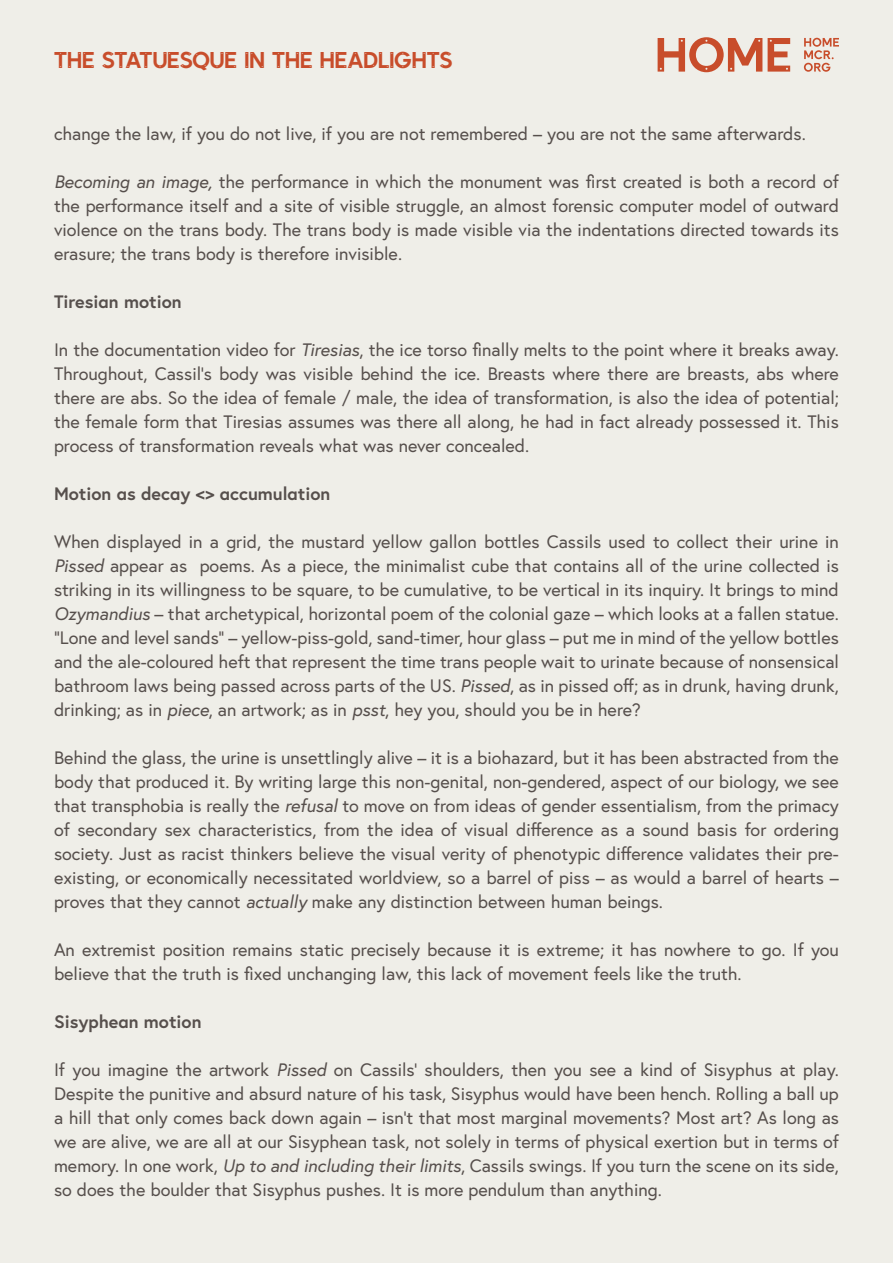
<style>
.page{position:relative;width:893px;height:1263px;background:#efeee8}
.page>*{position:absolute;margin:0;border:0;box-sizing:border-box;transform-origin:0 0}
.t1{font:24px "HOME Display";letter-spacing:-.005em;color:#c84d2b}
.t2{font:18px/24px "Europa";color:#564f4c;text-align:justify}
.t3{font:700 18px "Europa";color:#564f4c}
.s1{font-style:italic}
</style>
<div class="page">
<svg style="left:658px;top:37px;width:132px;height:35px"></svg>
<svg style="left:804px;top:38px;width:35px;height:34px"></svg>
<h1 class="t1" style="left:54px;top:46px;width:400px">THE STATUESQUE IN THE HEADLIGHTS</h1>
<p class="t2" style="left:54px;top:121px;width:753px">change the law, if you do not live, if you are not remembered – you are not the same afterwards.</p>
<p class="t2" style="left:54px;top:169px;width:786px"><span class="s1">Becoming an image,</span> the performance in which the monument was first created is both a record of the performance itself and a site of visible struggle, an almost forensic computer model of outward violence on the trans body. The trans body is made visible via the indentations directed towards its erasure; the trans body is therefore invisible.</p>
<p class="t3" style="left:54px;top:289px;width:129px">Tiresian motion</p>
<p class="t2" style="left:54px;top:337px;width:786px">In the documentation video for <span class="s1">Tiresias</span>, the ice torso finally melts to the point where it breaks away.<br>Throughout, Cassil’s body was visible behind the ice. Breasts where there are breasts, abs where there are abs. So the idea of female / male, the idea of transformation, is also the idea of potential; the female form that Tiresias assumes was there all along, he had in fact already possessed it. This process of transformation reveals what was never concealed.</p>
<p class="t3" style="left:54px;top:481px;width:278px">Motion as decay &lt;&gt; accumulation</p>
<p class="t2" style="left:54px;top:529px;width:786px">When displayed in a grid, the mustard yellow gallon bottles Cassils used to collect their urine in <span class="s1">Pissed</span> appear as poems. As a piece, the minimalist cube that contains all of the urine collected is striking in its willingness to be square, to be cumulative, to be vertical in its inquiry. It brings to mind <span class="s1">Ozymandius</span> – that archetypical, horizontal poem of the colonial gaze – which looks at a fallen statue. “Lone and level sands” – yellow-piss-gold, sand-timer, hour glass – put me in mind of the yellow bottles and the ale-coloured heft that represent the time trans people wait to urinate because of nonsensical bathroom laws being passed across parts of the US. <span class="s1">Pissed</span>, as in pissed off; as in drunk, having drunk, drinking; as in <span class="s1">piece</span>, an artwork; as in <span class="s1">psst</span>, hey you, should you be in here?</p>
<p class="t2" style="left:54px;top:745px;width:786px">Behind the glass, the urine is unsettlingly alive – it is a biohazard, but it has been abstracted from the body that produced it. By writing large this non-genital, non-gendered, aspect of our biology, we see that transphobia is really the <span class="s1">refusal</span> to move on from ideas of gender essentialism, from the primacy of secondary sex characteristics, from the idea of visual difference as a sound basis for ordering society. Just as racist thinkers believe the visual verity of phenotypic difference validates their pre&shy;existing, or economically necessitated worldview, so a barrel of piss – as would a barrel of hearts – proves that they cannot <span class="s1">actually</span> make any distinction between human beings.</p>
<p class="t2" style="left:54px;top:937px;width:786px">An extremist position remains static precisely because it is extreme; it has nowhere to go. If you believe that the truth is fixed unchanging law, this lack of movement feels like the truth.</p>
<p class="t3" style="left:54px;top:1009px;width:149px">Sisyphean motion</p>
<p class="t2" style="left:54px;top:1057px;width:787px">If you imagine the artwork <span class="s1">Pissed</span> on Cassils’ shoulders, then you see a kind of Sisyphus at play.<br>Despite the punitive and absurd nature of his task, Sisyphus would have been hench. Rolling a ball up a hill that only comes back down again – isn’t that most marginal movements? Most art? As long as we are alive, we are all at our Sisyphean task, not solely in terms of physical exertion but in terms of memory. In one work, <span class="s1">Up to and including their limits</span>, Cassils swings. If you turn the scene on its side, so does the boulder that Sisyphus pushes. It is more pendulum than anything.</p>
</div>
